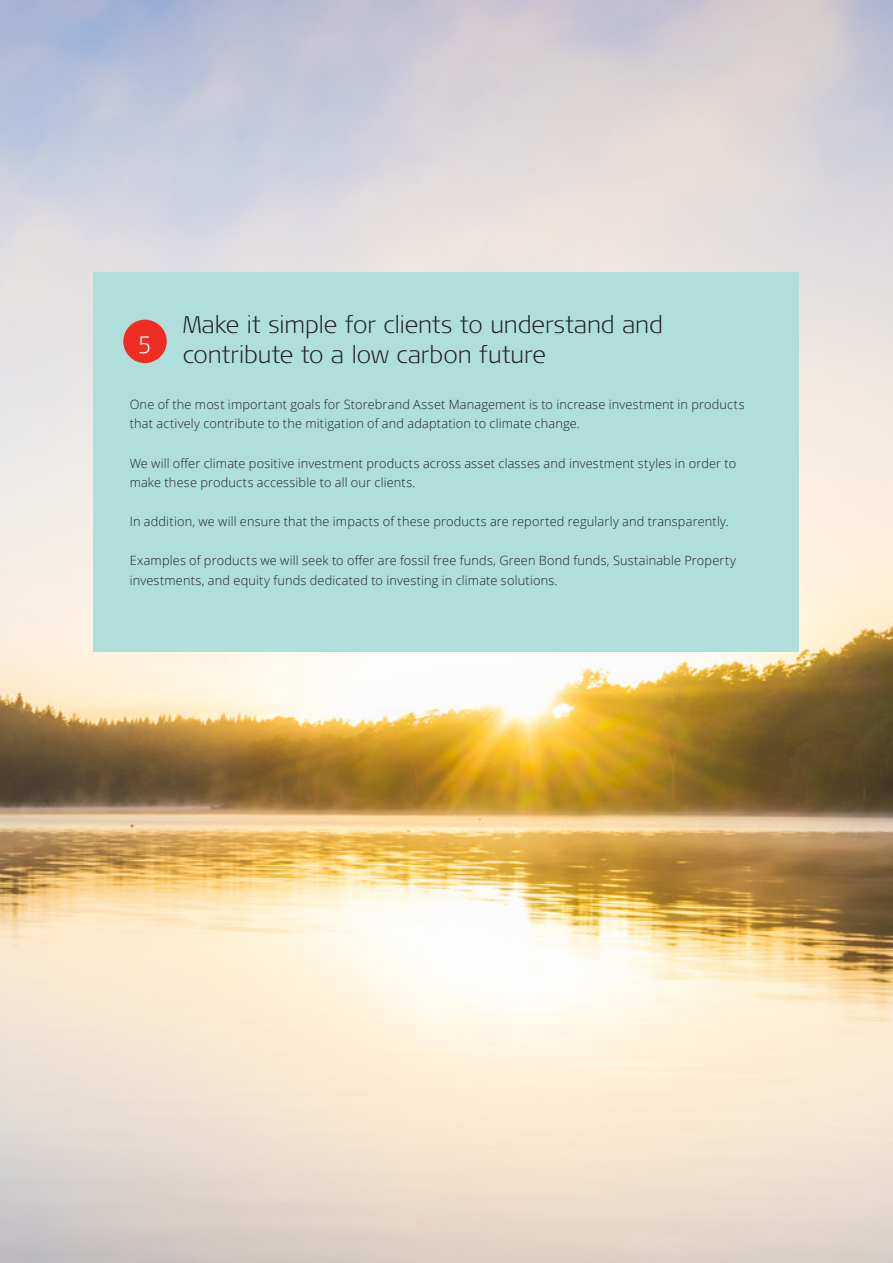
<style>
.page{position:relative;width:893px;height:1263px;background:#fff}
.page>*{position:absolute;margin:0;border:0;box-sizing:border-box;transform-origin:0 0}
.Tittel_16_20{font:300 expanded 24px/30px "Signa OT";letter-spacing:-.005em;color:#231f20}
.t1{font:300 expanded 24px "Signa OT";color:#fff}
.Brødtekst_8_5_13{font:300 12.75px/19.5px "Open Sans";letter-spacing:.015em;color:#231f20}
</style>
<div class="page">
<img style="left:0;top:0;width:893px;height:1263px">
<div style="left:94px;top:272px;width:705px;height:379px;background:#afdedb"></div>
<div style="left:123px;top:320px;width:44px;height:43px;background:#ee2e22;border-radius:50%"></div>
<p class="Tittel_16_20" style="left:183px;top:309px;width:482px">Make it simple for clients to understand and contribute to a low carbon future</p>
<p class="Brødtekst_8_5_13" style="left:130px;top:394px;width:616px">One of the most important goals for Storebrand Asset Management is to increase investment in products that actively contribute to the mitigation of and adaptation to climate change.</p>
<p class="Brødtekst_8_5_13" style="left:130px;top:453px;width:608px">We will offer climate positive investment products across asset classes and investment styles in order to make these products accessible to all our clients.</p>
<p class="Brødtekst_8_5_13" style="left:130px;top:511px;width:601px">In addition, we will ensure that the impacts of these products are reported regularly and transparently.</p>
<p class="Brødtekst_8_5_13" style="left:130px;top:550px;width:608px">Examples of products we will seek to offer are fossil free funds, Green Bond funds, Sustainable Property investments, and equity funds dedicated to investing in climate solutions.</p>
<p class="t1" style="left:139px;top:327px;width:14px">5</p>
</div>
